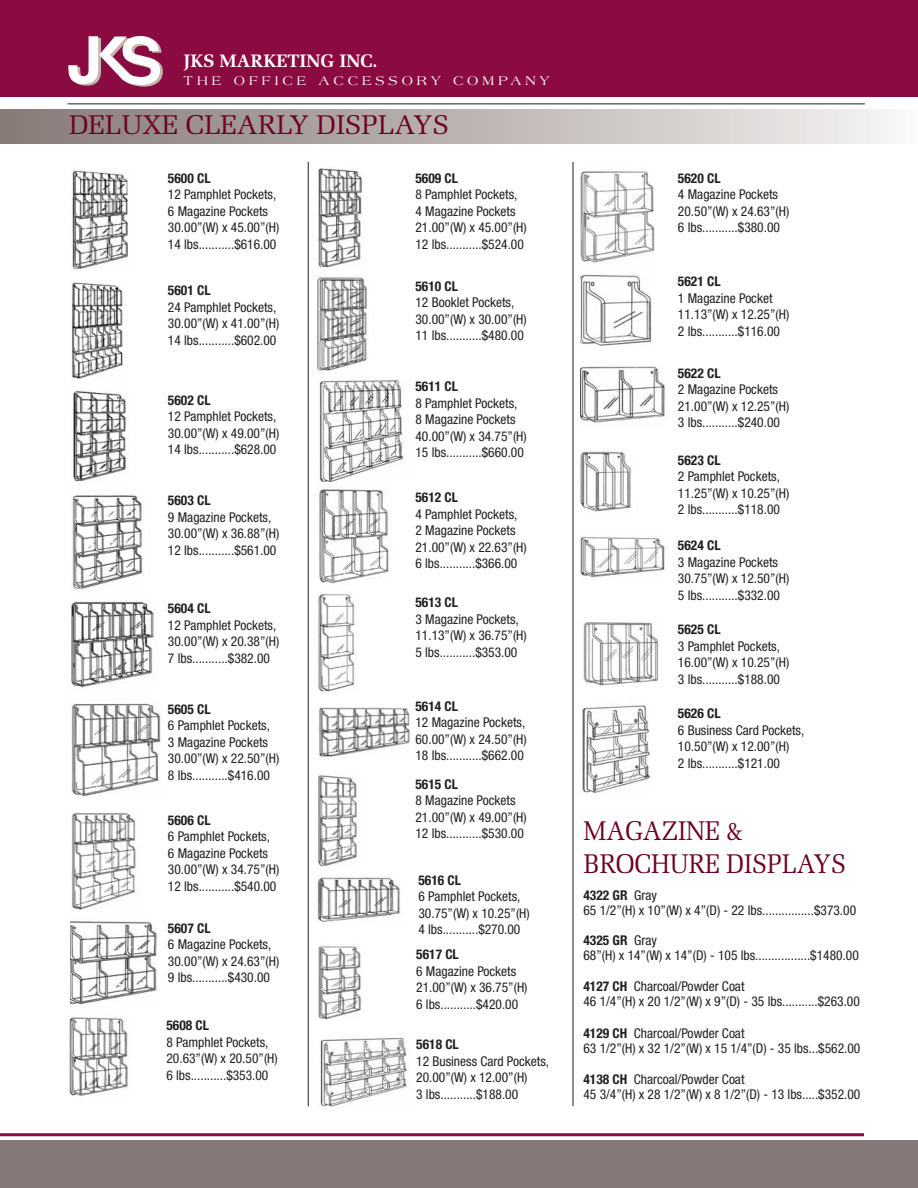
<style>
.page{position:relative;width:918px;height:1188px;background:#fff}
.page>*{position:absolute;margin:0;border:0;box-sizing:border-box;transform-origin:0 0}
.t1{font:27px/32.4px "Melior LT Std";color:#6c0026;scale:.9 1}
.t2{font:27px "Melior LT Std";color:#6c0026}
.t3{font:700 18px "Melior LT Std";color:#fff}
.t4{font:condensed 13.5px/16.5px "Helvetica Neue LT Std";color:#231f20}
.t5{font:700 condensed 13.5px "Helvetica Neue LT Std";color:#231f20}
.t6{font:13.5px "Americana Std";letter-spacing:.3em;color:#fff}
.s1{font-weight:700}
</style>
<div class="page">
<div style="left:0;top:0;width:918px;height:97px;background:#8c0a42"></div>
<hr style="left:68px;top:104px;width:797px;height:1px;background:#231f20">
<svg style="left:68px;top:36px;width:95px;height:51px"></svg>
<hr style="left:0;top:1133px;width:864px;height:3px;background:#8c0a42">
<div style="left:0;top:110px;width:918px;height:33px;background:linear-gradient(to right,#847774,#f5f3f2)"></div>
<div style="left:0;top:1140px;width:918px;height:48px;background:#857977"></div>
<img style="left:72px;top:170px;width:56px;height:100px">
<img style="left:69px;top:1016px;width:59px;height:80px">
<img style="left:317px;top:875px;width:83px;height:49px">
<img style="left:71px;top:281px;width:52px;height:101px">
<img style="left:318px;top:167px;width:45px;height:101px">
<img style="left:319px;top:945px;width:42px;height:75px">
<img style="left:73px;top:390px;width:54px;height:92px">
<img style="left:318px;top:277px;width:50px;height:96px">
<img style="left:320px;top:1037px;width:87px;height:70px">
<img style="left:71px;top:495px;width:73px;height:97px">
<img style="left:318px;top:380px;width:86px;height:101px">
<img style="left:580px;top:171px;width:75px;height:93px">
<img style="left:70px;top:601px;width:84px;height:88px">
<img style="left:319px;top:489px;width:70px;height:95px">
<img style="left:580px;top:274px;width:72px;height:72px">
<img style="left:71px;top:703px;width:90px;height:94px">
<img style="left:318px;top:593px;width:37px;height:101px">
<img style="left:580px;top:366px;width:85px;height:57px">
<img style="left:71px;top:812px;width:65px;height:99px">
<img style="left:319px;top:707px;width:91px;height:50px">
<img style="left:580px;top:451px;width:52px;height:61px">
<img style="left:70px;top:921px;width:87px;height:84px">
<img style="left:318px;top:775px;width:40px;height:92px">
<img style="left:580px;top:536px;width:86px;height:42px">
<img style="left:583px;top:622px;width:76px;height:65px">
<img style="left:582px;top:705px;width:70px;height:88px">
<hr style="left:308px;top:162px;width:1px;height:944px;background:#231f20">
<hr style="left:573px;top:162px;width:1px;height:944px;background:#231f20">
<h2 class="t3" style="left:184px;top:50px;width:196px">JKS MARKETING INC.</h2>
<p class="t6" style="left:184px;top:72px;width:367px">THE OFFICE ACCESSORY COMPANY</p>
<h1 class="t2" style="left:69px;top:109px;width:381px">DELUXE CLEARLY DISPLAYS</h1>
<p class="t5" style="left:168px;top:173px;width:44px">5600 CL</p>
<p class="t4" style="left:168px;top:188px;width:113px">12 Pamphlet Pockets,<br>6 Magazine Pockets<br>30.00”(W) x 45.00”(H)<br>14 lbs...........$616.00</p>
<p class="t5" style="left:415px;top:173px;width:44px">5609 CL</p>
<p class="t4" style="left:415px;top:188px;width:113px">8 Pamphlet Pockets,<br>4 Magazine Pockets<br>21.00”(W) x 45.00”(H)<br>12 lbs...........$524.00</p>
<p class="t5" style="left:168px;top:285px;width:44px">5601 CL</p>
<p class="t4" style="left:168px;top:300px;width:113px">24 Pamphlet Pockets,<br>30.00”(W) x 41.00”(H)<br>14 lbs...........$602.00</p>
<p class="t5" style="left:168px;top:395px;width:44px">5602 CL</p>
<p class="t4" style="left:168px;top:410px;width:113px">12 Pamphlet Pockets,<br>30.00”(W) x 49.00”(H)<br>14 lbs...........$628.00</p>
<p class="t5" style="left:168px;top:495px;width:44px">5603 CL</p>
<p class="t4" style="left:168px;top:510px;width:113px">9 Magazine Pockets,<br>30.00”(W) x 36.88”(H)<br>12 lbs...........$561.00</p>
<p class="t5" style="left:168px;top:603px;width:44px">5604 CL</p>
<p class="t4" style="left:168px;top:618px;width:113px">12 Pamphlet Pockets,<br>30.00”(W) x 20.38”(H)<br>7 lbs...........$382.00</p>
<p class="t5" style="left:168px;top:704px;width:44px">5605 CL</p>
<p class="t4" style="left:168px;top:719px;width:113px">6 Pamphlet Pockets,<br>3 Magazine Pockets<br>30.00”(W) x 22.50”(H)<br>8 lbs...........$416.00</p>
<p class="t5" style="left:168px;top:815px;width:44px">5606 CL</p>
<p class="t4" style="left:168px;top:830px;width:113px">6 Pamphlet Pockets,<br>6 Magazine Pockets<br>30.00”(W) x 34.75”(H)<br>12 lbs...........$540.00</p>
<p class="t5" style="left:168px;top:923px;width:44px">5607 CL</p>
<p class="t4" style="left:168px;top:938px;width:113px">6 Magazine Pockets,<br>30.00”(W) x 24.63”(H)<br>9 lbs...........$430.00</p>
<p class="t5" style="left:166px;top:1021px;width:44px">5608 CL</p>
<p class="t4" style="left:166px;top:1035px;width:113px">8 Pamphlet Pockets,<br>20.63”(W) x 20.50”(H)<br>6 lbs...........$353.00</p>
<p class="t5" style="left:415px;top:281px;width:44px">5610 CL</p>
<p class="t4" style="left:415px;top:296px;width:113px">12 Booklet Pockets,<br>30.00”(W) x 30.00”(H)<br>11 lbs...........$480.00</p>
<p class="t5" style="left:415px;top:381px;width:44px">5611 CL</p>
<p class="t4" style="left:415px;top:396px;width:113px">8 Pamphlet Pockets,<br>8 Magazine Pockets<br>40.00”(W) x 34.75”(H)<br>15 lbs...........$660.00</p>
<p class="t5" style="left:415px;top:492px;width:44px">5612 CL</p>
<p class="t4" style="left:415px;top:507px;width:113px">4 Pamphlet Pockets,<br>2 Magazine Pockets<br>21.00”(W) x 22.63”(H)<br>6 lbs...........$366.00</p>
<p class="t5" style="left:415px;top:597px;width:44px">5613 CL</p>
<p class="t4" style="left:415px;top:612px;width:113px">3 Magazine Pockets,<br>11.13”(W) x 36.75”(H)<br>5 lbs...........$353.00</p>
<p class="t5" style="left:415px;top:701px;width:44px">5614 CL</p>
<p class="t4" style="left:415px;top:716px;width:113px;text-align:justify">12 Magazine Pockets, 60.00”(W) x 24.50”(H)<br>18 lbs...........$662.00</p>
<p class="t5" style="left:415px;top:779px;width:44px">5615 CL</p>
<p class="t4" style="left:415px;top:794px;width:113px">8 Magazine Pockets<br>21.00”(W) x 49.00”(H)<br>12 lbs...........$530.00</p>
<p class="t5" style="left:418px;top:875px;width:44px">5616 CL</p>
<p class="t4" style="left:418px;top:890px;width:113px">6 Pamphlet Pockets,<br>30.75”(W) x 10.25”(H)<br>4 lbs...........$270.00</p>
<p class="t5" style="left:416px;top:949px;width:44px">5617 CL</p>
<p class="t4" style="left:416px;top:964px;width:113px">6 Magazine Pockets<br>21.00”(W) x 36.75”(H)<br>6 lbs...........$420.00</p>
<p class="t5" style="left:416px;top:1039px;width:44px">5618 CL</p>
<p class="t4" style="left:416px;top:1054px;width:134px">12 Business Card Pockets,<br>20.00”(W) x 12.00”(H)<br>3 lbs...........$188.00</p>
<p class="t5" style="left:678px;top:173px;width:44px">5620 CL</p>
<p class="t4" style="left:678px;top:188px;width:113px">4 Magazine Pockets<br>20.50”(W) x 24.63”(H)<br>6 lbs...........$380.00</p>
<p class="t5" style="left:678px;top:276px;width:44px">5621 CL</p>
<p class="t4" style="left:678px;top:291px;width:113px">1 Magazine Pocket<br>11.13”(W) x 12.25”(H)<br>2 lbs...........$116.00</p>
<p class="t5" style="left:678px;top:368px;width:44px">5622 CL</p>
<p class="t4" style="left:678px;top:383px;width:113px">2 Magazine Pockets<br>21.00”(W) x 12.25”(H)<br>3 lbs...........$240.00</p>
<p class="t5" style="left:678px;top:455px;width:44px">5623 CL</p>
<p class="t4" style="left:678px;top:470px;width:113px">2 Pamphlet Pockets,<br>11.25”(W) x 10.25”(H)<br>2 lbs...........$118.00</p>
<p class="t5" style="left:678px;top:540px;width:44px">5624 CL</p>
<p class="t4" style="left:678px;top:555px;width:113px">3 Magazine Pockets<br>30.75”(W) x 12.50”(H)<br>5 lbs...........$332.00</p>
<p class="t5" style="left:678px;top:624px;width:44px">5625 CL</p>
<p class="t4" style="left:678px;top:639px;width:113px">3 Pamphlet Pockets,<br>16.00”(W) x 10.25”(H)<br>3 lbs...........$188.00</p>
<p class="t5" style="left:678px;top:708px;width:44px">5626 CL</p>
<p class="t4" style="left:678px;top:723px;width:128px">6 Business Card Pockets,<br>10.50”(W) x 12.00”(H)<br>2 lbs...........$121.00</p>
<h1 class="t1" style="left:584px;top:815px;width:293px">MAGAZINE &amp;<br>BROCHURE DISPLAYS</h1>
<p class="t4" style="left:584px;top:889px;width:274px;line-height:15px"><span class="s1">4322 GR</span> Gray<br>65 1/2”(H) x 10”(W) x 4”(D) - 22 lbs................$373.00</p>
<p class="t4" style="left:584px;top:934px;width:277px;line-height:15px"><span class="s1">4325 GR</span> Gray<br>68”(H) x 14”(W) x 14”(D) - 105 lbs.................$1480.00</p>
<p class="t4" style="left:584px;top:981px;width:278px;line-height:15px"><span class="s1">4127 CH</span> Charcoal/Powder Coat<br>46 1/4”(H) x 20 1/2”(W) x 9”(D) - 35 lbs...........$263.00</p>
<p class="t4" style="left:584px;top:1027px;width:278px;line-height:15px"><span class="s1">4129 CH</span> Charcoal/Powder Coat<br>63 1/2”(H) x 32 1/2”(W) x 15 1/4”(D) - 35 lbs...$562.00</p>
<p class="t4" style="left:584px;top:1074px;width:278px;line-height:15px"><span class="s1">4138 CH</span> Charcoal/Powder Coat<br>45 3/4”(H) x 28 1/2”(W) x 8 1/2”(D) - 13 lbs.....$352.00</p>
</div>
